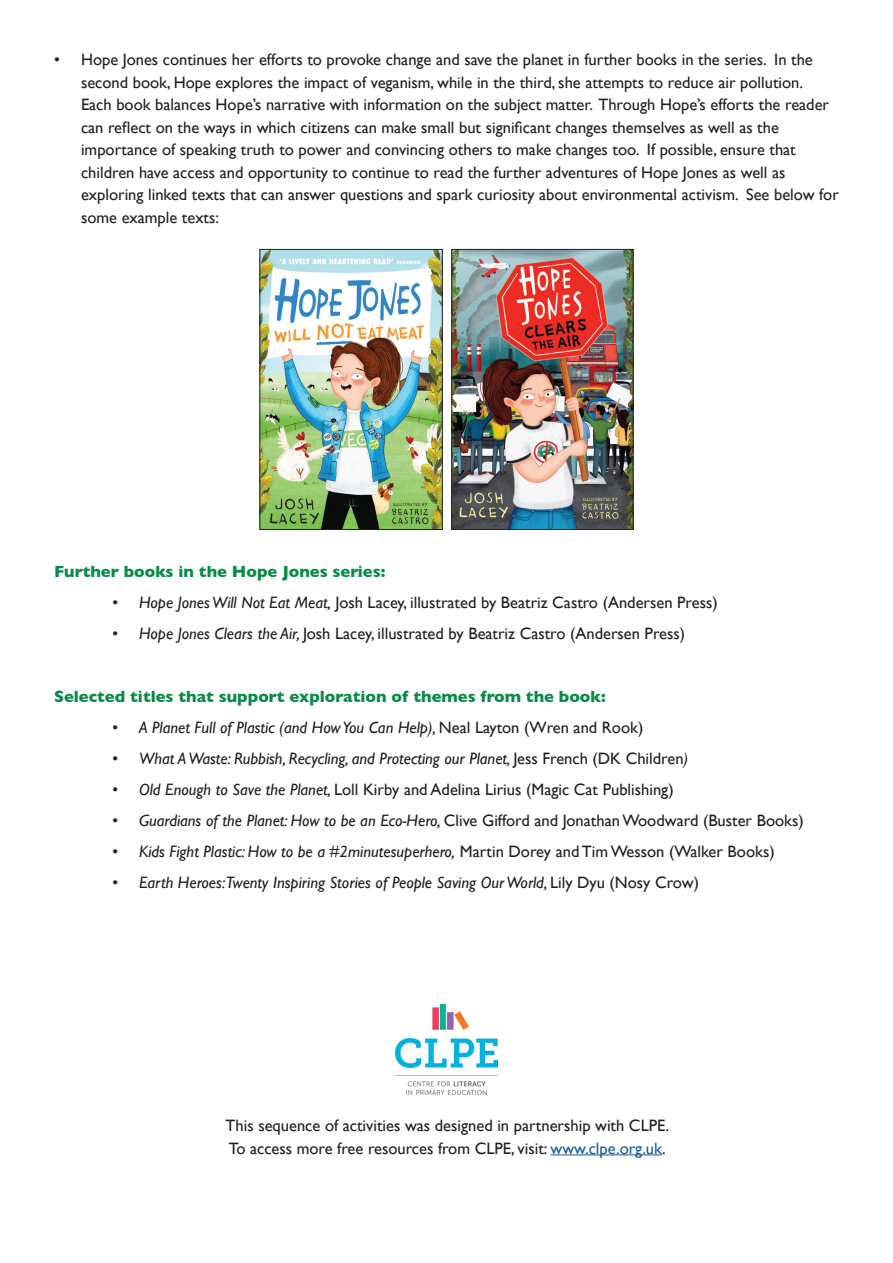
<style>
.page{position:relative;width:893px;height:1263px;background:#fff}
.page>*{position:absolute;margin:0;border:0;box-sizing:border-box;transform-origin:0 0}
.t1{font:16.5px/22.5px "Gill Sans";color:#231f20}
.t2{font:italic 16.5px "Gill Sans";color:#231f20}
.t3{font:700 16.5px "Gill Sans";color:#078b46}
.s1{font-style:italic}
.s2{font-style:normal}
.s3{color:#175d9e}
</style>
<div class="page">
<hr style="left:550px;top:1154px;width:112px;height:1px;background:#175d9e">
<img style="left:395px;top:1005px;width:103px;height:89px">
<img style="left:262px;top:251px;width:179px;height:277px">
<div style="left:260px;top:249px;width:183px;height:281px;border:1px solid #231f20"></div>
<img style="left:454px;top:251px;width:177px;height:277px">
<div style="left:452px;top:249px;width:181px;height:281px;border:1px solid #231f20"></div>
<p class="t1" style="left:81px;top:48px;width:759px;text-indent:-27px">• Hope Jones continues her efforts to provoke change and save the planet in further books in the series. In the second book, Hope explores the impact of veganism, while in the third, she attempts to reduce air pollution.<br>Each book balances Hope’s narrative with information on the subject matter. Through Hope’s efforts the reader can reflect on the ways in which citizens can make small but significant changes themselves as well as the importance of speaking truth to power and convincing others to make changes too. If possible, ensure that children have access and opportunity to continue to read the further adventures of Hope Jones as well as exploring linked texts that can answer questions and spark curiosity about environmental activism. See below for some example texts:</p>
<p class="t3" style="left:54px;top:559px;width:333px">Further books in the Hope Jones series:</p>
<p class="t1" style="left:112px;top:591px;width:607px"><span class="s1">• Hope Jones Will Not Eat Meat,</span> Josh Lacey, illustrated by Beatriz Castro (Andersen Press)</p>
<p class="t1" style="left:112px;top:622px;width:575px"><span class="s1">• Hope Jones Clears the Air,</span> Josh Lacey, illustrated by Beatriz Castro (Andersen Press)</p>
<p class="t3" style="left:54px;top:683px;width:553px">Selected titles that support exploration of themes from the book:</p>
<p class="t2" style="left:112px;top:717px;width:533px">• A Planet Full of Plastic (and How You Can Help), <span class="s2">Neal Layton (Wren and Rook)</span></p>
<p class="t2" style="left:112px;top:748px;width:578px">• What A Waste: Rubbish, Recycling, and Protecting our Planet, <span class="s2">Jess French (DK Children</span>)</p>
<p class="t1" style="left:112px;top:777px;width:563px"><span class="s1">• Old Enough to Save the Planet,</span> Loll Kirby and Adelina Lirius (Magic Cat Publishing)</p>
<p class="t1" style="left:112px;top:808px;width:693px"><span class="s1">• Guardians of the Planet: How to be an Eco-Hero,</span> Clive Gifford and Jonathan Woodward (Buster Books)</p>
<p class="t2" style="left:112px;top:841px;width:664px">• Kids Fight Plastic: How to be a #2minutesuperhero, <span class="s2">Martin Dorey and Tim Wesson (Walker Books)</span></p>
<p class="t2" style="left:112px;top:872px;width:588px">• Earth Heroes:Twenty Inspiring Stories of People Saving Our World, <span class="s2">Lily Dyu (Nosy Crow)</span></p>
<p class="t1" style="left:226px;top:1114px;width:445px">This sequence of activities was designed in partnership with CLPE.<br>To access more free resources from CLPE, visit: <span class="s3">www.clpe.org.uk</span>.</p>
</div>
